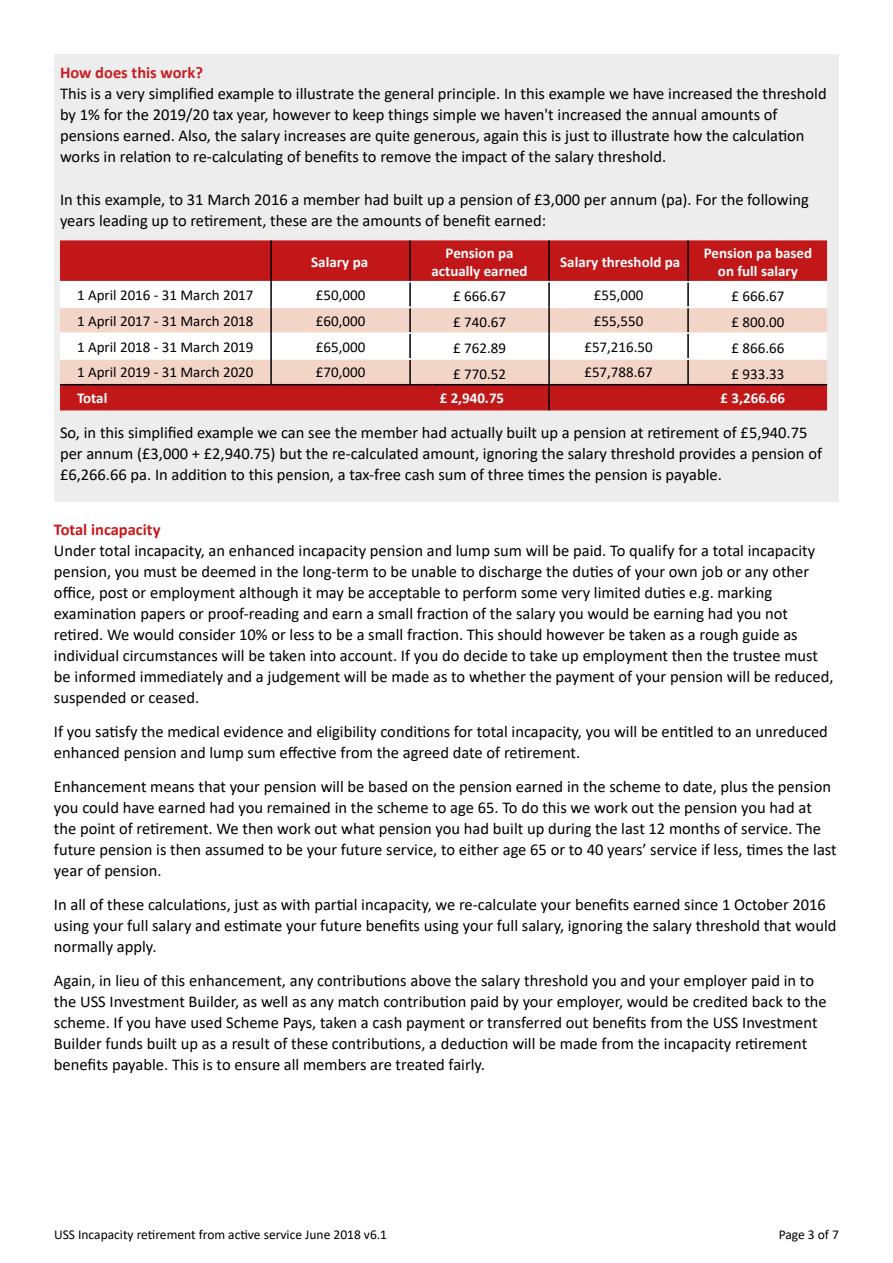
<style>
.page{position:relative;width:893px;height:1263px;background:#fff}
.page>*{position:absolute;margin:0;border:0;box-sizing:border-box;transform-origin:0 0}
.t1{font:16.5px/21px "Calibri";color:#000}
.t2{font:700 16.5px "Calibri";color:#c61e23}
.t3{font:700 16.5px "Calibri";color:#cd171a}
.t4{font:15px "Calibri";color:#000}
.t5{font:700 15px/18px "Calibri";color:#fff;text-align:center}
.t6{font:13.5px "Calibri";color:#000}
</style>
<div class="page">
<div style="left:54px;top:54px;width:785px;height:448px;background:#ededed"></div>
<div style="left:60px;top:240px;width:767px;height:41px;background:#c11718"></div>
<div style="left:60px;top:282px;width:767px;height:25px;background:#fff"></div>
<svg style="left:60px;top:308px;width:767px;height:76px;background:#f6e2da"></svg>
<div style="left:60px;top:385px;width:767px;height:25px;background:#c11718"></div>
<hr style="left:409px;top:282px;width:2px;height:25px;background:#000">
<hr style="left:687px;top:282px;width:2px;height:25px;background:#000">
<hr style="left:409px;top:308px;width:2px;height:24px;background:#000">
<hr style="left:687px;top:308px;width:2px;height:24px;background:#000">
<hr style="left:409px;top:334px;width:2px;height:24px;background:#000">
<hr style="left:687px;top:334px;width:2px;height:24px;background:#000">
<hr style="left:409px;top:360px;width:2px;height:24px;background:#000">
<hr style="left:687px;top:360px;width:2px;height:24px;background:#000">
<hr style="left:409px;top:240px;width:2px;height:41px;background:#000">
<hr style="left:548px;top:240px;width:2px;height:41px;background:#000">
<hr style="left:60px;top:384px;width:211px;height:1px;background:#000">
<hr style="left:271px;top:384px;width:139px;height:1px;background:#000">
<hr style="left:410px;top:384px;width:139px;height:1px;background:#000">
<hr style="left:549px;top:384px;width:139px;height:1px;background:#000">
<hr style="left:688px;top:384px;width:139px;height:1px;background:#000">
<hr style="left:60px;top:281px;width:210px;height:1px;background:#fff">
<hr style="left:272px;top:281px;width:138px;height:1px;background:#fff">
<hr style="left:410px;top:281px;width:139px;height:1px;background:#fff">
<hr style="left:549px;top:281px;width:139px;height:1px;background:#fff">
<hr style="left:688px;top:281px;width:139px;height:1px;background:#fff">
<hr style="left:60px;top:307px;width:210px;height:1px;background:#fff">
<hr style="left:272px;top:307px;width:138px;height:1px;background:#fff">
<hr style="left:410px;top:307px;width:138px;height:1px;background:#fff">
<hr style="left:550px;top:307px;width:138px;height:1px;background:#fff">
<hr style="left:688px;top:307px;width:139px;height:1px;background:#fff">
<hr style="left:60px;top:332px;width:210px;height:2px;background:#fff">
<hr style="left:272px;top:332px;width:138px;height:2px;background:#fff">
<hr style="left:410px;top:332px;width:138px;height:2px;background:#fff">
<hr style="left:550px;top:332px;width:138px;height:2px;background:#fff">
<hr style="left:688px;top:332px;width:139px;height:2px;background:#fff">
<hr style="left:60px;top:358px;width:210px;height:2px;background:#fff">
<hr style="left:272px;top:358px;width:138px;height:2px;background:#fff">
<hr style="left:410px;top:358px;width:138px;height:2px;background:#fff">
<hr style="left:550px;top:358px;width:138px;height:2px;background:#fff">
<hr style="left:688px;top:358px;width:139px;height:2px;background:#fff">
<hr style="left:270px;top:240px;width:2px;height:42px;background:#000">
<hr style="left:687px;top:240px;width:2px;height:41px;background:#000">
<hr style="left:270px;top:282px;width:2px;height:25px;background:#000">
<hr style="left:548px;top:282px;width:2px;height:25px;background:#000">
<hr style="left:270px;top:307px;width:2px;height:26px;background:#000">
<hr style="left:548px;top:307px;width:2px;height:26px;background:#000">
<hr style="left:270px;top:333px;width:2px;height:26px;background:#000">
<hr style="left:548px;top:333px;width:2px;height:26px;background:#000">
<hr style="left:270px;top:359px;width:2px;height:25px;background:#000">
<hr style="left:548px;top:359px;width:2px;height:25px;background:#000">
<hr style="left:548px;top:385px;width:2px;height:25px;background:#000">
<p class="t2" style="left:60px;top:60px;width:145px">How does this work?</p>
<p class="t1" style="left:60px;top:82px;width:768px">This is a very simplified example to illustrate the general principle. In this example we have increased the threshold by 1% for the 2019/20 tax year, however to keep things simple we haven't increased the annual amounts of pensions earned. Also, the salary increases are quite generous, again this is just to illustrate how the calculation works in relation to re-calculating of benefits to remove the impact of the salary threshold.</p>
<p class="t1" style="left:60px;top:189px;width:750px">In this example, to 31 March 2016 a member had built up a pension of £3,000 per annum (pa). For the following years leading up to retirement, these are the amounts of benefit earned:</p>
<p class="t5" style="left:311px;top:252px;width:58px">Salary pa</p>
<p class="t5" style="left:431px;top:243px;width:98px">Pension pa actually earned</p>
<p class="t5" style="left:560px;top:252px;width:122px">Salary threshold pa</p>
<p class="t5" style="left:704px;top:243px;width:110px">Pension pa based on full salary</p>
<p class="t4" style="left:77px;top:285px;width:178px">1 April 2016 - 31 March 2017</p>
<p class="t4" style="left:316px;top:285px;width:51px">£50,000</p>
<p class="t4" style="left:453px;top:286px;width:54px">£ 666.67</p>
<p class="t4" style="left:594px;top:285px;width:51px">£55,000</p>
<p class="t4" style="left:731px;top:286px;width:54px">£ 666.67</p>
<p class="t4" style="left:77px;top:310px;width:178px">1 April 2017 - 31 March 2018</p>
<p class="t4" style="left:316px;top:310px;width:51px">£60,000</p>
<p class="t4" style="left:453px;top:312px;width:54px">£ 740.67</p>
<p class="t4" style="left:594px;top:310px;width:51px">£55,550</p>
<p class="t4" style="left:731px;top:312px;width:54px">£ 800.00</p>
<p class="t4" style="left:77px;top:336px;width:178px">1 April 2018 - 31 March 2019</p>
<p class="t4" style="left:316px;top:336px;width:51px">£65,000</p>
<p class="t4" style="left:453px;top:337px;width:54px">£ 762.89</p>
<p class="t4" style="left:584px;top:336px;width:70px">£57,216.50</p>
<p class="t4" style="left:731px;top:337px;width:54px">£ 866.66</p>
<p class="t4" style="left:77px;top:362px;width:178px">1 April 2019 - 31 March 2020</p>
<p class="t4" style="left:316px;top:362px;width:51px">£70,000</p>
<p class="t4" style="left:453px;top:363px;width:54px">£ 770.52</p>
<p class="t4" style="left:584px;top:362px;width:70px">£57,788.67</p>
<p class="t4" style="left:731px;top:363px;width:54px">£ 933.33</p>
<p class="t5" style="left:77px;top:389px;width:32px">Total</p>
<p class="t5" style="left:440px;top:389px;width:66px">£ 2,940.75</p>
<p class="t5" style="left:721px;top:389px;width:66px">£ 3,266.66</p>
<p class="t1" style="left:60px;top:422px;width:763px">So, in this simplified example we can see the member had actually built up a pension at retirement of £5,940.75 per annum (£3,000 + £2,940.75) but the re-calculated amount, ignoring the salary threshold provides a pension of £6,266.66 pa. In addition to this pension, a tax-free cash sum of three times the pension is payable.</p>
<p class="t3" style="left:54px;top:518px;width:108px">Total incapacity</p>
<p class="t1" style="left:54px;top:540px;width:781px">Under total incapacity, an enhanced incapacity pension and lump sum will be paid. To qualify for a total incapacity pension, you must be deemed in the long-term to be unable to discharge the duties of your own job or any other office, post or employment although it may be acceptable to perform some very limited duties e.g. marking examination papers or proof-reading and earn a small fraction of the salary you would be earning had you not retired. We would consider 10% or less to be a small fraction. This should however be taken as a rough guide as individual circumstances will be taken into account. If you do decide to take up employment then the trustee must be informed immediately and a judgement will be made as to whether the payment of your pension will be reduced, suspended or ceased.</p>
<p class="t1" style="left:54px;top:721px;width:775px">If you satisfy the medical evidence and eligibility conditions for total incapacity, you will be entitled to an unreduced enhanced pension and lump sum effective from the agreed date of retirement.</p>
<p class="t1" style="left:54px;top:775px;width:784px">Enhancement means that your pension will be based on the pension earned in the scheme to date, plus the pension you could have earned had you remained in the scheme to age 65. To do this we work out the pension you had at the point of retirement. We then work out what pension you had built up during the last 12 months of service. The future pension is then assumed to be your future service, to either age 65 or to 40 years’ service if less, times the last year of pension.</p>
<p class="t1" style="left:54px;top:893px;width:784px">In all of these calculations, just as with partial incapacity, we re-calculate your benefits earned since 1 October 2016 using your full salary and estimate your future benefits using your full salary, ignoring the salary threshold that would normally apply.</p>
<p class="t1" style="left:54px;top:969px;width:774px">Again, in lieu of this enhancement, any contributions above the salary threshold you and your employer paid in to the USS Investment Builder, as well as any match contribution paid by your employer, would be credited back to the scheme. If you have used Scheme Pays, taken a cash payment or transferred out benefits from the USS Investment Builder funds built up as a result of these contributions, a deduction will be made from the incapacity retirement benefits payable. This is to ensure all members are treated fairly.</p>
<p class="t6" style="left:54px;top:1225px;width:335px">USS Incapacity retirement from active service June 2018 v6.1</p>
<p class="t6" style="left:779px;top:1225px;width:62px">Page 3 of 7</p>
</div>
